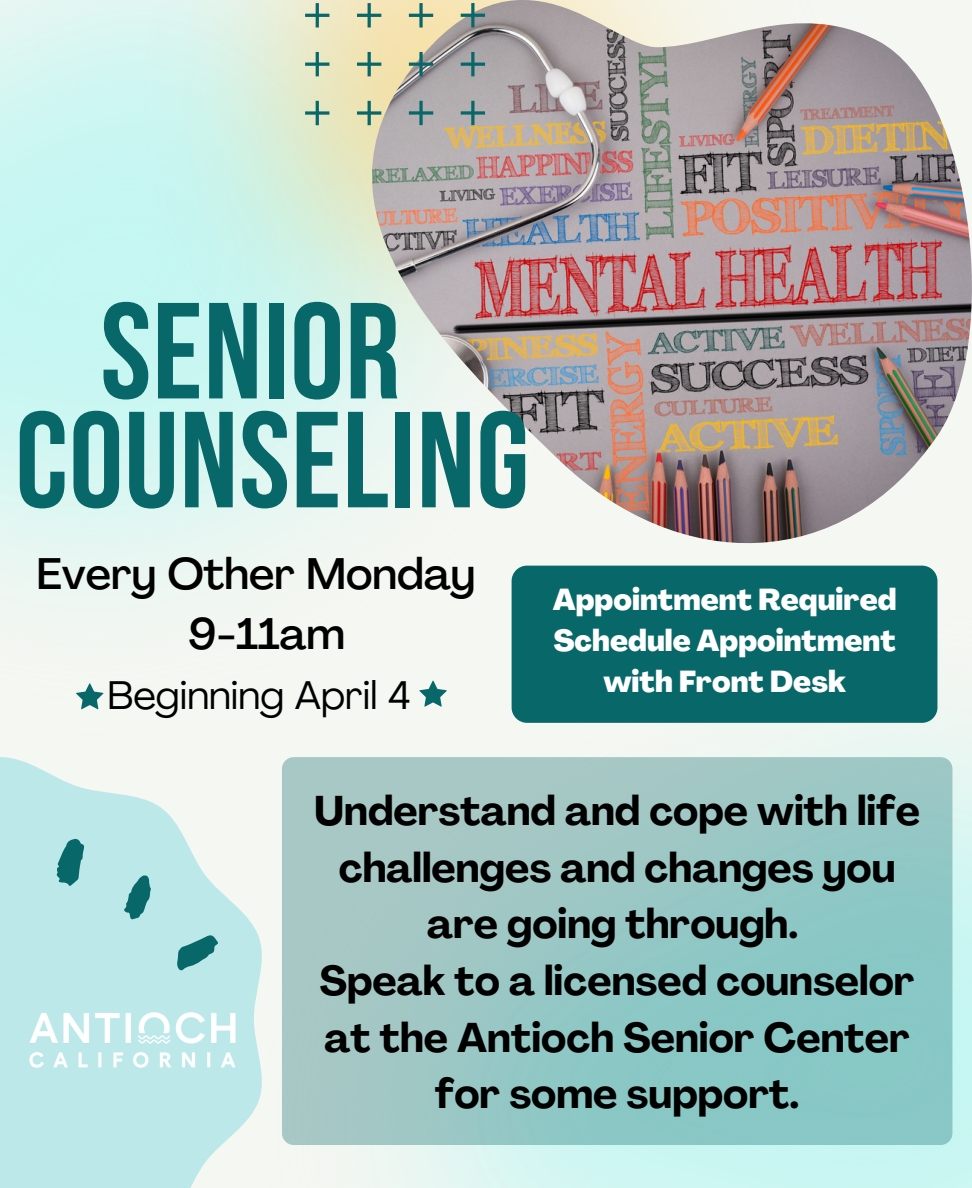
<style>
.page{position:relative;width:972px;height:1188px;background:#fff}
.page>*{position:absolute;margin:0;border:0;box-sizing:border-box;transform-origin:0 0}
.t1{font:700 136.5px/108.9px "Bebas Neue";letter-spacing:.01em;color:#086769;text-align:center}
.t2{font:500 43.5px "Agrandir";color:#000}
.t3{font:700 40.8px/56.7px "Agrandir";color:#000;text-align:center}
.t4{font:39.6px "Agrandir";color:#000}
.t5{font:800 30px/41.1px "Agrandir";color:#fff;text-align:center}
</style>
<div class="page">
<img style="left:241px;top:578px;width:731px;height:610px">
<img style="left:0;top:0;width:618px;height:736px">
<svg style="left:0;top:757px;width:268px;height:431px;fill:#f5f7f2"></svg>
<img style="left:106px;top:0;width:266px;height:448px">
<img style="left:372px;top:0;width:599px;height:543px">
<svg style="left:305px;top:0;width:180px;height:125px;background:#c8c7ac"></svg>
<svg style="left:43px;top:834px;width:55px;height:56px;background:#89c3c5"></svg>
<svg style="left:115px;top:872px;width:107px;height:21px;background:#addbdb"></svg>
<svg style="left:76px;top:683px;width:28px;height:26px"></svg>
<svg style="left:419px;top:681px;width:28px;height:26px"></svg>
<div style="left:512px;top:566px;width:425px;height:157px;background:#086769;border-radius:15px"></div>
<svg style="left:282px;top:757px;width:670px;height:388px;background:#96c7c4"></svg>
<img style="left:0;top:893px;width:395px;height:294px">
<p class="t1" style="left:16px;top:310px;width:515px">SENIOR<br>COUNSELING</p>
<p class="t2" style="left:36px;top:556px;width:441px">Every Other Monday</p>
<p class="t2" style="left:188px;top:616px;width:158px">9-11am</p>
<p class="t4" style="left:108px;top:680px;width:304px">Beginning April 4</p>
<p class="t5" style="left:553px;top:582px;width:345px">Appointment Required</p>
<p class="t5" style="left:553px;top:623px;width:344px">Schedule Appointment with Front Desk</p>
<p class="t3" style="left:314px;top:786px;width:608px">Understand and cope with life challenges and changes you are going through.</p>
<p class="t3" style="left:320px;top:957px;width:597px">Speak to a licensed counselor at the Antioch Senior Center for some support.</p>
</div>
